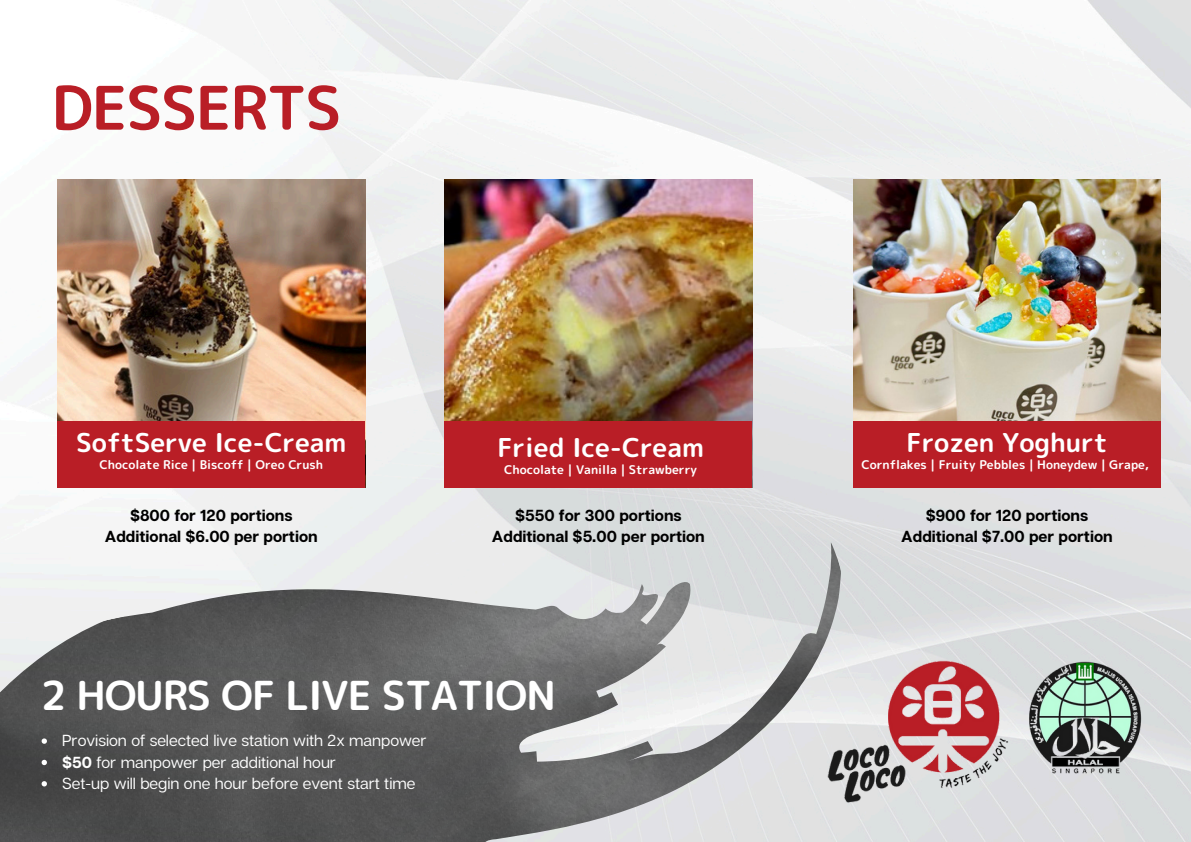
<style>
.page{position:relative;width:1191px;height:842px;background:#fff}
.page>*{position:absolute;margin:0;border:0;box-sizing:border-box;transform-origin:0 0}
.t1{font:60px "rounded mplus 1 p bold";letter-spacing:-.025em;color:#b91e26}
.t2{font:40px "rounded mplus 1 p bold";letter-spacing:-.025em;color:#fff}
.t3{font:26px "rounded mplus 1 p bold";color:#fff}
.t4{font:700 16px/21.4px "Articulat CF";color:#000;text-align:center}
.t5{font:16px "Articulat CF";color:#fff}
.t6{font:12px "rounded mplus 1 p bold";color:#fff}
.s1{font-weight:700}
</style>
<div class="page">
<img style="left:0;top:0;width:1191px;height:841px">
<img style="left:57px;top:180px;width:308px;height:241px">
<img style="left:444px;top:180px;width:308px;height:307px">
<img style="left:0;top:570px;width:841px;height:271px">
<div style="left:57px;top:421px;width:308px;height:66px;background:#b91e26"></div>
<div style="left:445px;top:421px;width:307px;height:66px;background:#b91e26"></div>
<img style="left:1031px;top:647px;width:127px;height:137px">
<img style="left:815px;top:626px;width:216px;height:215px">
<img style="left:853px;top:180px;width:308px;height:241px">
<div style="left:853px;top:421px;width:308px;height:66px;background:#b91e26"></div>
<svg style="left:42px;top:738px;width:5px;height:5px"></svg>
<svg style="left:42px;top:759px;width:5px;height:6px"></svg>
<svg style="left:42px;top:781px;width:5px;height:5px"></svg>
<p class="t1" style="left:51px;top:65px;width:292px">DESSERTS</p>
<p class="t3" style="left:76px;top:424px;width:272px">SoftServe Ice-Cream</p>
<p class="t6" style="left:100px;top:456px;width:225px">Chocolate Rice | Biscoff | Oreo Crush</p>
<h3 class="t3" style="left:497px;top:428px;width:208px">Fried Ice-Cream</h3>
<h3 class="t6" style="left:504px;top:460px;width:194px">Chocolate | Vanilla | Strawberry</h3>
<p class="t4" style="left:105px;top:504px;width:214px">$800 for 120 portions<br>Additional $6.00 per portion</p>
<p class="t4" style="left:492px;top:504px;width:214px">$550 for 300 portions<br>Additional $5.00 per portion</p>
<p class="t2" style="left:41px;top:666px;width:517px">2 HOURS OF LIVE STATION</p>
<p class="t5" style="left:62px;top:730px;width:366px">Provision of selected live station with 2x manpower</p>
<p class="t5" style="left:62px;top:752px;width:275px"><span class="s1">$50</span> for manpower per additional hour</p>
<p class="t5" style="left:62px;top:773px;width:355px">Set-up will begin one hour before event start time</p>
<p class="t3" style="left:906px;top:424px;width:203px">Frozen Yoghurt</p>
<p class="t6" style="left:862px;top:456px;width:289px">Cornflakes | Fruity Pebbles | Honeydew | Grape,</p>
<h2 class="t4" style="left:901px;top:504px;width:213px">$900 for 120 portions<br>Additional $7.00 per portion</h2>
</div>
